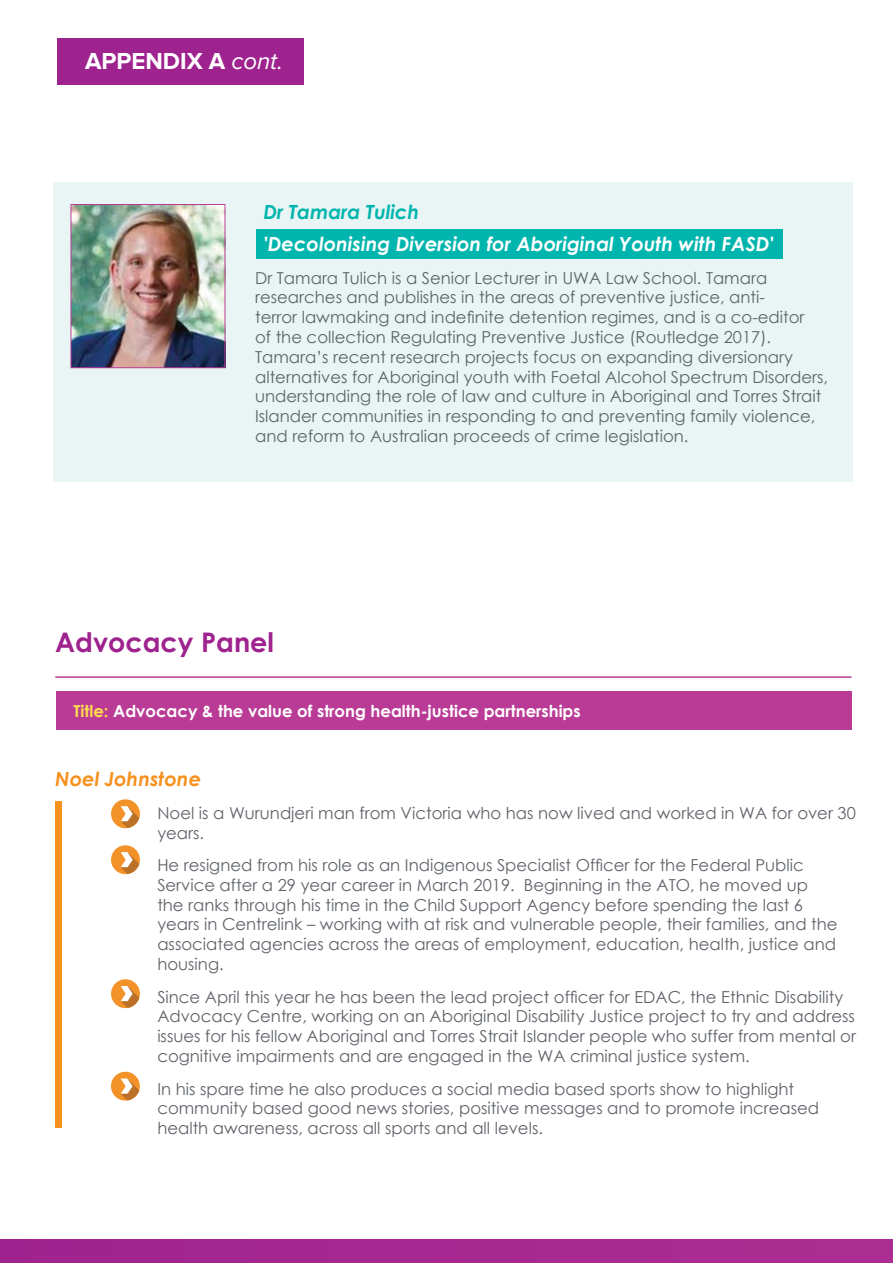
<style>
.page{position:relative;width:893px;height:1263px;background:#fff}
.page>*{position:absolute;margin:0;border:0;box-sizing:border-box;transform-origin:0 0}
.t1{font:700 27px "Century Gothic";color:#9f238e}
.t2{font:700 24px "Proxima Nova";color:#fff}
.t3{font:italic 700 19.5px "Century Gothic";color:#fff}
.t4{font:italic 700 19.5px "Century Gothic";color:#00b5ae}
.t5{font:italic 700 19.5px "Century Gothic";color:#f6911e}
.t6{font:16.5px/19.8px "Century Gothic";color:#5f6369}
.t7{font:700 16.5px "Century Gothic";color:#fff}
.s1{font-weight:400;font-style:italic}
.s2{color:#ffdc4e}
</style>
<div class="page">
<div style="left:0;top:1239px;width:893px;height:24px;background:#a62890"></div>
<div style="left:56px;top:691px;width:795px;height:39px;background:#ba3b96"></div>
<div style="left:53px;top:183px;width:799px;height:299px;background:#e8f5f4"></div>
<div style="left:57px;top:38px;width:247px;height:47px;background:#9f238e"></div>
<div style="left:256px;top:229px;width:526px;height:30px;background:#00b5ae"></div>
<img style="left:73px;top:206px;width:150px;height:160px">
<div style="left:71px;top:204px;width:154px;height:164px;border:1px solid #ba3b96"></div>
<hr style="left:55px;top:676px;width:796px;height:2px;background:#ba3b96">
<div style="left:111px;top:799px;width:29px;height:29px;background:#f39228;border-radius:50%"></div>
<svg style="left:121px;top:806px;width:18px;height:22px"></svg>
<div style="left:111px;top:845px;width:29px;height:29px;background:#f39228;border-radius:50%"></div>
<svg style="left:121px;top:852px;width:18px;height:22px"></svg>
<div style="left:111px;top:979px;width:29px;height:29px;background:#f39228;border-radius:50%"></div>
<svg style="left:121px;top:986px;width:18px;height:22px"></svg>
<div style="left:111px;top:1072px;width:29px;height:28px;background:#f39228;border-radius:50%"></div>
<svg style="left:121px;top:1078px;width:18px;height:22px"></svg>
<div style="left:55px;top:801px;width:7px;height:326px;background:#f6911e"></div>
<h2 class="t2" style="left:85px;top:47px;width:199px">APPENDIX A <span class="s1">cont.</span></h2>
<p class="t4" style="left:264px;top:197px;width:157px">Dr Tamara Tulich</p>
<p class="t3" style="left:264px;top:229px;width:512px">'Decolonising Diversion for Aboriginal Youth with FASD'</p>
<p class="t6" style="left:255px;top:267px;width:574px">Dr Tamara Tulich is a Senior Lecturer in UWA Law School. Tamara researches and publishes in the areas of preventive justice, anti-<br>terror lawmaking and indefinite detention regimes, and is a co-editor<br>of the collection Regulating Preventive Justice (Routledge 2017).<br>Tamara’s recent research projects focus on expanding diversionary alternatives for Aboriginal youth with Foetal Alcohol Spectrum Disorders, understanding the role of law and culture in Aboriginal and Torres Strait Islander communities in responding to and preventing family violence, and reform to Australian proceeds of crime legislation.</p>
<h1 class="t1" style="left:55px;top:622px;width:220px">Advocacy Panel</h1>
<p class="t7" style="left:74px;top:699px;width:509px"><span class="s2">Title:</span> Advocacy &amp; the value of strong health-justice partnerships</p>
<p class="t5" style="left:55px;top:764px;width:147px">Noel Johnstone</p>
<p class="t6" style="left:157px;top:802px;width:700px">Noel is a Wurundjeri man from Victoria who has now lived and worked in WA for over 30 years.</p>
<p class="t6" style="left:157px;top:855px;width:682px">He resigned from his role as an Indigenous Specialist Officer for the Federal Public Service after a 29 year career in March 2019. Beginning in the ATO, he moved up the ranks through his time in the Child Support Agency before spending the last 6 years in Centrelink – working with at risk and vulnerable people, their families, and the associated agencies across the areas of employment, education, health, justice and housing.</p>
<p class="t6" style="left:157px;top:986px;width:700px">Since April this year he has been the lead project officer for EDAC, the Ethnic Disability Advocacy Centre, working on an Aboriginal Disability Justice project to try and address issues for his fellow Aboriginal and Torres Strait Islander people who suffer from mental or cognitive impairments and are engaged in the WA criminal justice system.</p>
<p class="t6" style="left:157px;top:1078px;width:663px">In his spare time he also produces a social media based sports show to highlight community based good news stories, positive messages and to promote increased health awareness, across all sports and all levels.</p>
</div>
